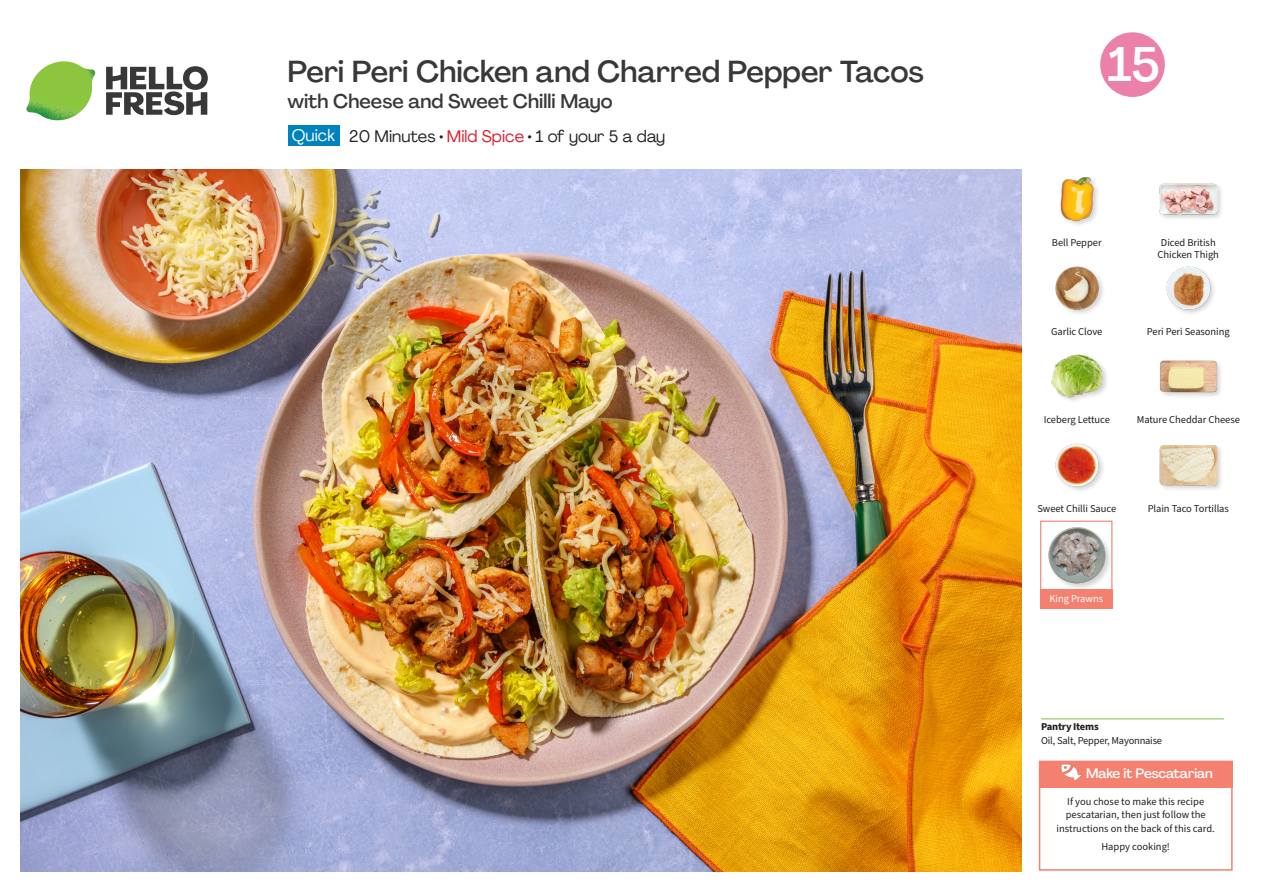
<style>
.page{position:relative;width:1263px;height:893px;background:#fff}
.page>*{position:absolute;margin:0;border:0;box-sizing:border-box;transform-origin:0 0}
._24_Recipe_Nr_Bag{font:500 48px "Agrandir";color:#fff}
._15_Titel_UK{font:500 30px "Agrandir";letter-spacing:-.005em;color:#383839}
._15_Titel_UK-2{font:500 19.5px "Agrandir";color:#383839}
._02_Box_Type{font:16.5px "Agrandir";color:#231f20}
._02_Box_Type-2{font:16.5px "Agrandir";color:#fff}
._16_StepsText{font:500 13.5px "Agrandir";letter-spacing:-.01em;color:#fff}
._18_FRONT_ingredients_UK{font:10.5px/12px "Source Sans Pro";letter-spacing:-.005em;color:#231f20;text-align:center}
._15_Titel_Steps{font:10.5px/13.5px "Source Sans Pro";color:#231f20;text-align:center}
._14_Allergene_Text_7pt{font:10.5px "Source Sans Pro";letter-spacing:-.02em;color:#231f20}
._00_Basic{font:10.5px "Source Sans Pro";color:#231f20}
._14_Allergene_Text_7pt-2{font:700 10.5px "Source Sans Pro";letter-spacing:-.02em;color:#231f20}
._18_FRONT_ingredients_UK-2{font:10.5px "Source Sans Pro";letter-spacing:-.005em;color:#fff}
.s1{color:#da1b2b}
</style>
<div class="page">
<svg style="left:106px;top:66px;width:102px;height:49px"></svg>
<img style="left:26px;top:61px;width:69px;height:59px">
<img style="left:21px;top:170px;width:1000px;height:702px">
<hr style="left:1041px;top:718px;width:183px;height:1px;background:#81c340">
<div style="left:1050px;top:353px;width:59px;height:51px;background:#231f20;opacity:.2"></div>
<img style="left:1050px;top:353px;width:55px;height:51px">
<img style="left:1055px;top:443px;width:48px;height:48px">
<div style="left:1159px;top:443px;width:65px;height:49px;background:#231f20;opacity:.2"></div>
<img style="left:1159px;top:443px;width:58px;height:49px">
<div style="left:1159px;top:359px;width:65px;height:40px;background:#231f20;opacity:.2"></div>
<img style="left:1159px;top:359px;width:58px;height:40px">
<img style="left:1060px;top:177px;width:38px;height:48px">
<img style="left:1055px;top:266px;width:48px;height:48px">
<img style="left:1166px;top:266px;width:48px;height:48px">
<div style="left:1158px;top:182px;width:66px;height:40px;background:#231f20;opacity:.2"></div>
<img style="left:1159px;top:182px;width:58px;height:40px">
<div style="left:288px;top:125px;width:52px;height:21px;background:#0082bf"></div>
<div style="left:1040px;top:521px;width:72px;height:72px;border:1px solid #f4806f"></div>
<div style="left:1040px;top:590px;width:72px;height:19px;background:#f4806f"></div>
<div style="left:1048px;top:526px;width:65px;height:64px;background:#231f20;opacity:.2"></div>
<img style="left:1048px;top:526px;width:58px;height:58px">
<div style="left:1039px;top:761px;width:193px;height:110px;border:2px solid #f4806f"></div>
<div style="left:1039px;top:761px;width:193px;height:26px;background:#f4806f"></div>
<img style="left:1061px;top:764px;width:21px;height:17px">
<svg style="left:1100px;top:32px;width:65px;height:65px"></svg>
<p class="_15_Titel_UK" style="left:287px;top:53px;width:638px">Peri Peri Chicken and Charred Pepper Tacos</p>
<p class="_15_Titel_UK-2" style="left:287px;top:89px;width:327px">with Cheese and Sweet Chilli Mayo</p>
<p class="_02_Box_Type-2" style="left:292px;top:125px;width:45px">Quick</p>
<p class="_02_Box_Type" style="left:349px;top:126px;width:317px">20 Minutes • <span class="s1">Mild Spice</span> • 1 of your 5 a day</p>
<p class="_24_Recipe_Nr_Bag" style="left:1107px;top:35px;width:54px">15</p>
<p class="_18_FRONT_ingredients_UK" style="left:1052px;top:237px;width:51px">Bell Pepper</p>
<p class="_18_FRONT_ingredients_UK" style="left:1157px;top:237px;width:63px">Diced British<br>Chicken Thigh</p>
<p class="_18_FRONT_ingredients_UK" style="left:1051px;top:325px;width:53px">Garlic Clove</p>
<p class="_18_FRONT_ingredients_UK" style="left:1147px;top:325px;width:84px">Peri Peri Seasoning</p>
<p class="_18_FRONT_ingredients_UK" style="left:1044px;top:414px;width:68px">Iceberg Lettuce</p>
<p class="_18_FRONT_ingredients_UK" style="left:1137px;top:414px;width:105px">Mature Cheddar Cheese</p>
<p class="_18_FRONT_ingredients_UK" style="left:1037px;top:503px;width:80px">Sweet Chilli Sauce</p>
<p class="_18_FRONT_ingredients_UK" style="left:1148px;top:503px;width:83px">Plain Taco Tortillas</p>
<p class="_18_FRONT_ingredients_UK-2" style="left:1049px;top:591px;width:55px">King Prawns</p>
<p class="_14_Allergene_Text_7pt-2" style="left:1041px;top:719px;width:59px">Pantry Items</p>
<p class="_14_Allergene_Text_7pt" style="left:1041px;top:734px;width:122px">Oil, Salt, Pepper, Mayonnaise</p>
<p class="_16_StepsText" style="left:1086px;top:764px;width:128px">Make it Pescatarian</p>
<p class="_15_Titel_Steps" style="left:1056px;top:795px;width:160px">If you chose to make this recipe pescatarian, then just follow the instructions on the back of this card.</p>
<p class="_00_Basic" style="left:1101px;top:839px;width:70px">Happy cooking!</p>
</div>
